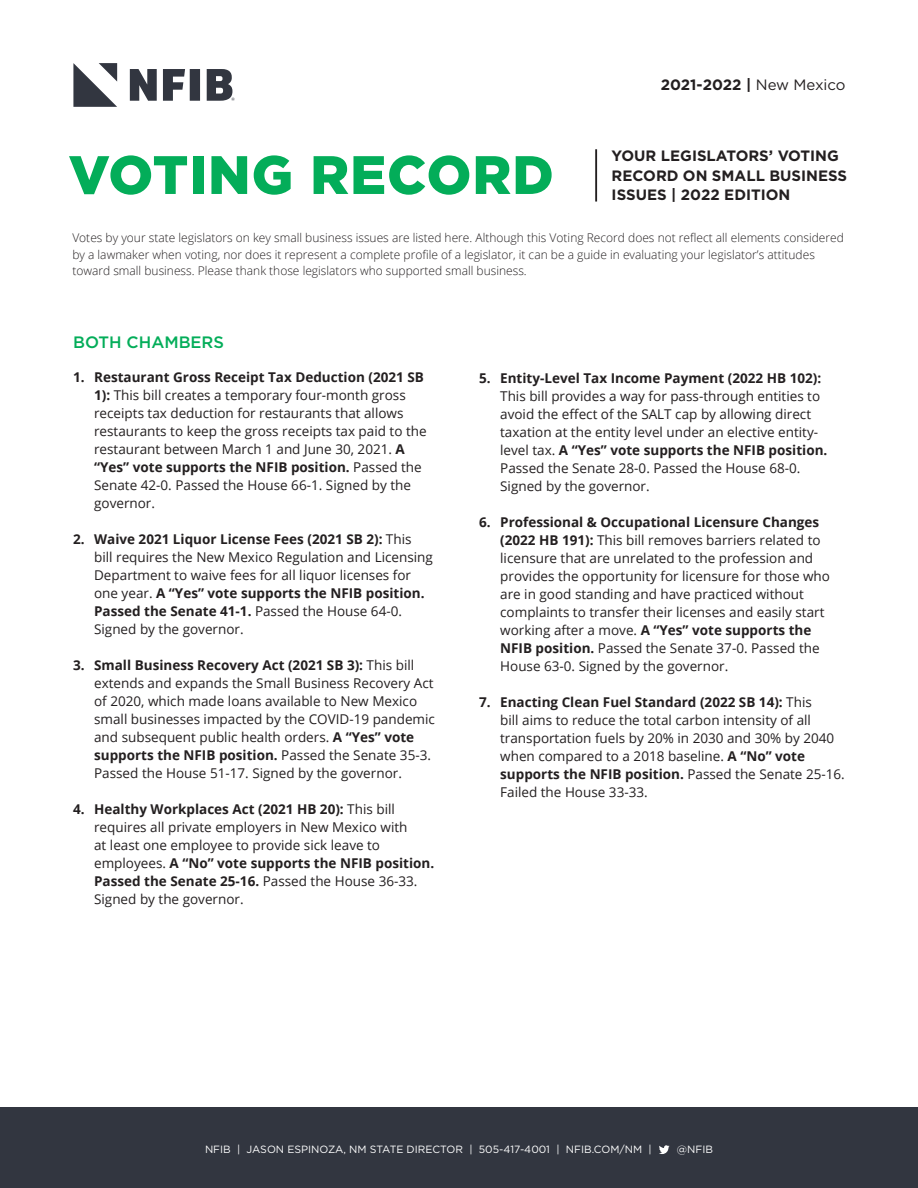
<style>
.page{position:relative;width:918px;height:1188px;background:#fff}
.page>*{position:absolute;margin:0;border:0;box-sizing:border-box;transform-origin:0 0}
.t1{font:900 54px "Gotham";letter-spacing:.02em;color:#03ad59}
.t2{font:500 16.5px "Gotham";color:#03ad59}
.t3{font:700 15px/19.5px "Gotham";color:#231f20}
.t4{font:13.5px/18px "Open Sans";color:#231f20}
.t5{font:300 12px/16.5px "Open Sans";color:#231f20}
.t6{font:10.5px "Gotham";color:#fff}
.s1{font-weight:400}
.s2{font-weight:700}
</style>
<div class="page">
<div style="left:0;top:1107px;width:918px;height:81px;background:#323640"></div>
<svg style="left:659px;top:1145px;width:11px;height:9px"></svg>
<hr style="left:595px;top:149px;width:2px;height:53px;background:#231f20">
<svg style="left:73px;top:63px;width:44px;height:44px"></svg>
<svg style="left:130px;top:69px;width:27px;height:32px"></svg>
<svg style="left:163px;top:69px;width:37px;height:32px"></svg>
<svg style="left:207px;top:69px;width:28px;height:32px"></svg>
<p class="t3" style="left:661px;top:75px;width:186px">2021-2022 | <span class="s1">New Mexico</span></p>
<p class="t1" style="left:69px;top:138px;width:487px">VOTING RECORD</p>
<p class="t3" style="left:612px;top:146px;width:237px">YOUR LEGISLATORS’ VOTING<br>RECORD ON SMALL BUSINESS<br>ISSUES | 2022 EDITION</p>
<p class="t5" style="left:72px;top:230px;width:773px">Votes by your state legislators on key small business issues are listed here. Although this Voting Record does not reflect all elements considered by a lawmaker when voting, nor does it represent a complete profile of a legislator, it can be a guide in evaluating your legislator’s attitudes toward small business. Please thank those legislators who supported small business.</p>
<p class="t2" style="left:73px;top:331px;width:153px">BOTH CHAMBERS</p>
<p class="t4" style="left:94px;top:368px;width:334px;text-indent:-21px"><span class="s2">1. Restaurant Gross Receipt Tax Deduction (2021 SB 1):</span> This bill creates a temporary four-month gross receipts tax deduction for restaurants that allows restaurants to keep the gross receipts tax paid to the restaurant between March 1 and June 30, 2021. <span class="s2">A “Yes” vote supports the NFIB position.</span> Passed the Senate 42-0. Passed the House 66-1. Signed by the governor.</p>
<p class="t4" style="left:94px;top:530px;width:340px;text-indent:-21px"><span class="s2">2. Waive 2021 Liquor License Fees (2021 SB 2):</span> This bill requires the New Mexico Regulation and Licensing Department to waive fees for all liquor licenses for one year. <span class="s2">A “Yes” vote supports the NFIB position.<br>Passed the Senate 41-1.</span> Passed the House 64-0.<br>Signed by the governor.</p>
<p class="t4" style="left:94px;top:656px;width:342px;text-indent:-21px"><span class="s2">3. Small Business Recovery Act (2021 SB 3):</span> This bill extends and expands the Small Business Recovery Act of 2020, which made loans available to New Mexico small businesses impacted by the COVID-19 pandemic and subsequent public health orders. <span class="s2">A “Yes” vote supports the NFIB position.</span> Passed the Senate 35-3.<br>Passed the House 51-17. Signed by the governor.</p>
<p class="t4" style="left:94px;top:800px;width:342px;text-indent:-21px"><span class="s2">4. Healthy Workplaces Act (2021 HB 20):</span> This bill requires all private employers in New Mexico with<br>at least one employee to provide sick leave to employees. <span class="s2">A “No” vote supports the NFIB position.<br>Passed the Senate 25-16.</span> Passed the House 36-33.<br>Signed by the governor.</p>
<p class="t4" style="left:500px;top:369px;width:329px;text-indent:-21px"><span class="s2">5. Entity-Level Tax Income Payment (2022 HB 102):<br></span>This bill provides a way for pass-through entities to avoid the effect of the SALT cap by allowing direct taxation at the entity level under an elective entity&shy;level tax. <span class="s2">A “Yes” vote supports the NFIB position.<br></span>Passed the Senate 28-0. Passed the House 68-0.<br>Signed by the governor.</p>
<p class="t4" style="left:500px;top:513px;width:331px;text-indent:-21px"><span class="s2">6. Professional &amp; Occupational Licensure Changes (2022 HB 191):</span> This bill removes barriers related to licensure that are unrelated to the profession and provides the opportunity for licensure for those who are in good standing and have practiced without complaints to transfer their licenses and easily start working after a move. <span class="s2">A “Yes” vote supports the NFIB position.</span> Passed the Senate 37-0. Passed the House 63-0. Signed by the governor.</p>
<p class="t4" style="left:500px;top:693px;width:346px;text-indent:-21px"><span class="s2">7. Enacting Clean Fuel Standard (2022 SB 14):</span> This<br>bill aims to reduce the total carbon intensity of all transportation fuels by 20% in 2030 and 30% by 2040 when compared to a 2018 baseline. <span class="s2">A “No” vote supports the NFIB position.</span> Passed the Senate 25-16.<br>Failed the House 33-33.</p>
<p class="t6" style="left:205px;top:1142px;width:448px">NFIB | JASON ESPINOZA, NM STATE DIRECTOR | 505-417-4001 | NFIB.COM/NM |</p>
<p class="t6" style="left:677px;top:1142px;width:38px">@NFIB</p>
</div>
